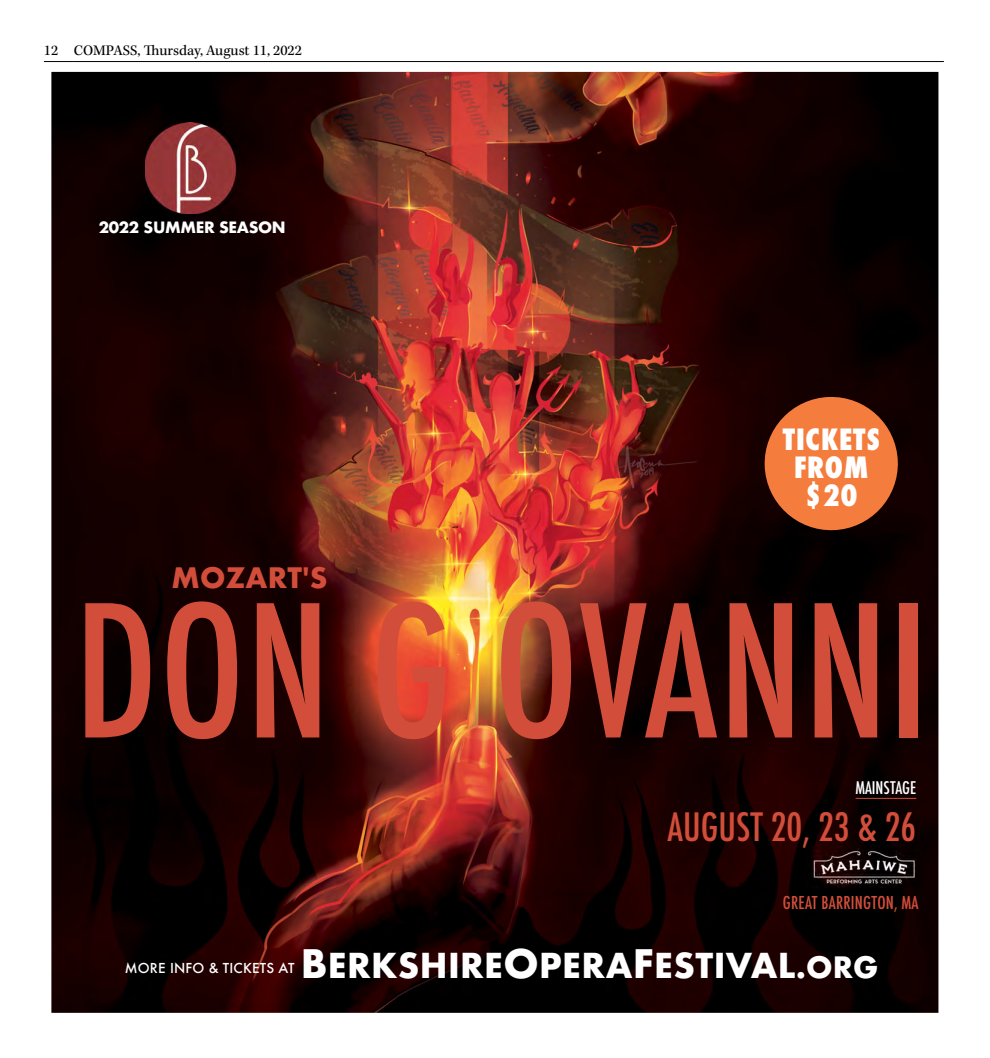
<style>
.page{position:relative;width:990px;height:1058px;background:#fff}
.page>*{position:absolute;margin:0;border:0;box-sizing:border-box;transform-origin:0 0}
.t1{font:500 condensed 178px "Futura";letter-spacing:.01em;color:#d24e3a}
.t2{font:500 condensed 38px "Futura";color:#d24e3a}
.t3{font:700 33.38px "Futura";letter-spacing:.01em;color:#fff}
.t4{font:800 condensed 28.5px/27.9px "Futura";letter-spacing:.025em;color:#fff;text-align:center}
.t5{font:700 27.38px "Futura";letter-spacing:.01em;color:#d24e3a}
.t6{font:500 condensed 17.25px "Futura";letter-spacing:.01em;color:#d24e3a}
.t7{font:500 condensed 17px "Futura";color:#fff}
.t8{font:700 15.25px "Futura";letter-spacing:-.025em;color:#fff}
.t9{font:15px "Kepler Std";color:#000}
.t10{font:500 13.38px "Futura";letter-spacing:.01em;color:#fff}
.s1{font-size:38.25px}
.s2{font-size:28.62px}
</style>
<div class="page">
<hr style="left:74px;top:61px;width:870px;height:1px;background:#000">
<hr style="left:44px;top:61px;width:30px;height:1px;background:#000">
<img style="left:51px;top:72px;width:887px;height:940px">
<img style="left:807px;top:847px;width:110px;height:40px">
<hr style="left:856px;top:798px;width:60px;height:1px;background:#d24e3a">
<svg style="left:763px;top:396px;width:136px;height:135px;background:#bd5e2e"></svg>
<img style="left:145px;top:123px;width:101px;height:91px">
<p class="t9" style="left:44px;top:41px;width:260px">12 COMPASS, Thursday, August 11, 2022</p>
<p class="t8" style="left:99px;top:216px;width:188px">2022 SUMMER SEASON</p>
<h3 class="t5" style="left:171px;top:558px;width:158px">MOZART'S</h3>
<h3 class="t4" style="left:783px;top:426px;width:98px">TICKETS<br>FROM $20</h3>
<h1 class="t1" style="left:75px;top:557px;width:855px">DON G OVANNI</h1>
<p class="t7" style="left:855px;top:777px;width:62px">MAINSTAGE</p>
<h2 class="t2" style="left:668px;top:802px;width:250px">AUGUST 20, 23 &amp; 26</h2>
<p class="t6" style="left:783px;top:891px;width:137px">GREAT BARRINGTON, MA</p>
<p class="t10" style="left:125px;top:959px;width:171px">MORE INFO &amp; TICKETS AT</p>
<h3 class="t3" style="left:301px;top:941px;width:579px"><span class="s1">B</span>ERKSHIRE<span class="s1">O</span>PERA<span class="s1">F</span>ESTIVAL<span class="s2">.ORG</span></h3>
</div>
